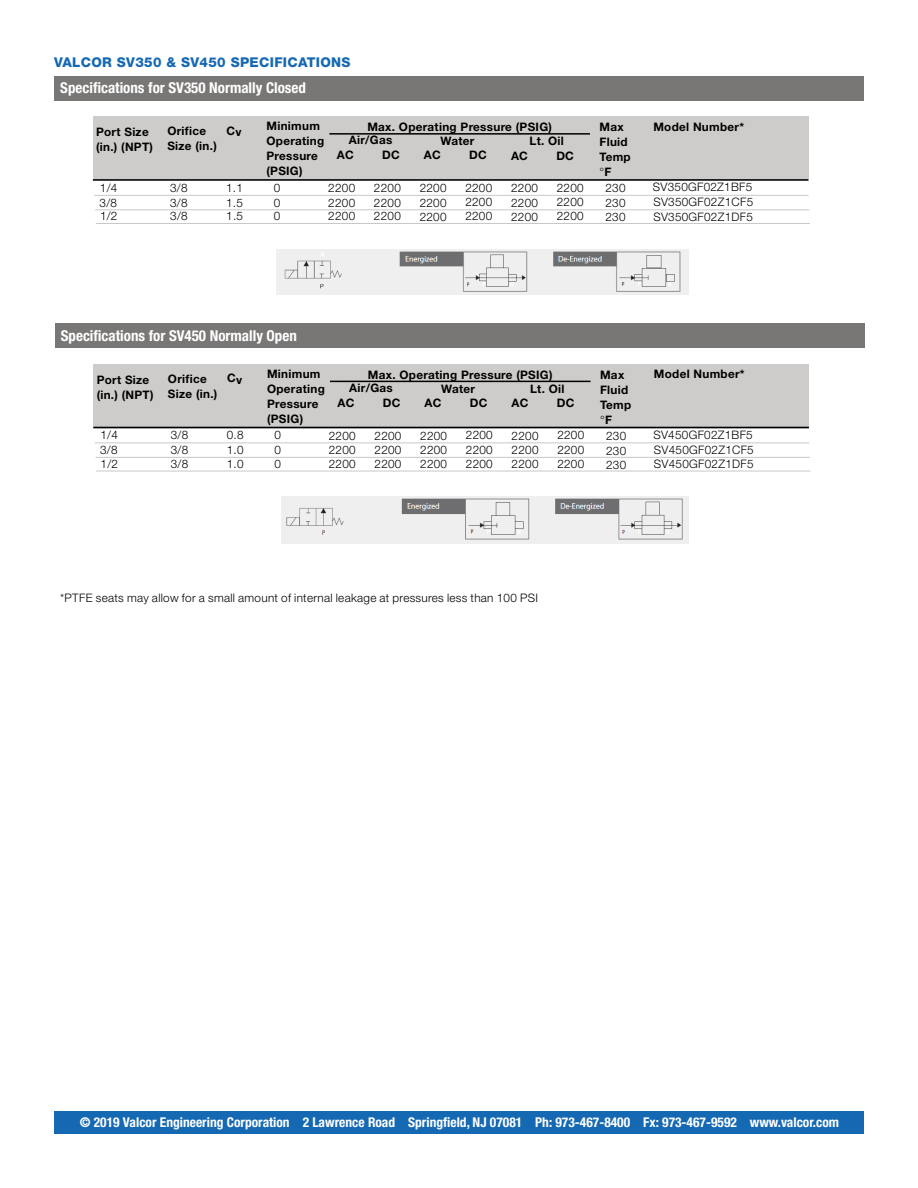
<style>
.page{position:relative;width:918px;height:1188px;background:#fff}
.page>*{position:absolute;margin:0;border:0;box-sizing:border-box;transform-origin:0 0}
.Gray_Bar_HEADER{font:700 condensed 15px "Helvetica Neue LT Std";color:#fff}
.Page2_BLUE_HEADER{font:700 condensed 13.5px "Helvetica Neue LT Std";color:#fff}
.Page2_BLUE_HEADER-2{font:800 13.5px "Helvetica Neue LT Std";letter-spacing:.025em;color:#1568b2}
.Data_Header{font:300 11.7px "Helvetica Neue LT Std";letter-spacing:.025em;color:#000}
.Data_Header-2{font:700 11.7px/15px "Helvetica Neue LT Std";letter-spacing:.025em;color:#000}
.s1{font-weight:300}
</style>
<div class="page">
<hr style="left:94px;top:195px;width:715px;height:1px;background:#c7c8ca">
<div style="left:93px;top:116px;width:715px;height:65px;background:#ceccca"></div>
<div style="left:54px;top:76px;width:810px;height:25px;background:#797776"></div>
<hr style="left:329px;top:133px;width:261px;height:2px;background:#000">
<hr style="left:95px;top:209px;width:714px;height:1px;background:#c7c8ca">
<hr style="left:96px;top:223px;width:714px;height:1px;background:#c7c8ca">
<div style="left:54px;top:1112px;width:810px;height:22px;background:#1568b2"></div>
<hr style="left:93px;top:179px;width:715px;height:2px;background:#000">
<hr style="left:95px;top:443px;width:714px;height:1px;background:#c7c8ca">
<div style="left:93px;top:364px;width:716px;height:65px;background:#ceccca"></div>
<div style="left:55px;top:324px;width:810px;height:24px;background:#797776"></div>
<hr style="left:330px;top:381px;width:261px;height:1px;background:#000">
<hr style="left:96px;top:457px;width:714px;height:1px;background:#c7c8ca">
<hr style="left:96px;top:471px;width:714px;height:1px;background:#c7c8ca">
<hr style="left:93px;top:427px;width:716px;height:1px;background:#000">
<img style="left:276px;top:249px;width:413px;height:46px">
<img style="left:282px;top:497px;width:407px;height:47px">
<p class="Page2_BLUE_HEADER-2" style="left:54px;top:54px;width:298px">VALCOR SV350 &amp; SV450 SPECIFICATIONS</p>
<p class="Gray_Bar_HEADER" style="left:60px;top:79px;width:247px">Specifications for SV350 Normally Closed</p>
<p class="Data_Header-2" style="left:167px;top:123px;width:51px">Orifice<br>Size (in.)</p>
<p class="Data_Header-2" style="left:226px;top:123px;width:17px">Cv</p>
<p class="Data_Header-2" style="left:267px;top:118px;width:59px">Minimum<br>Operating<br>Pressure (PSIG)</p>
<p class="Data_Header-2" style="left:367px;top:119px;width:186px">Max. Operating Pressure (PSIG)</p>
<p class="Data_Header-2" style="left:96px;top:124px;width:58px">Port Size (in.) (NPT)</p>
<p class="Data_Header-2" style="left:349px;top:133px;width:45px">Air/Gas</p>
<p class="Data_Header-2" style="left:441px;top:133px;width:35px">Water</p>
<p class="Data_Header-2" style="left:529px;top:133px;width:36px">Lt. Oil</p>
<p class="Data_Header-2" style="left:337px;top:147px;width:18px">AC</p>
<p class="Data_Header-2" style="left:382px;top:147px;width:19px">DC</p>
<p class="Data_Header-2" style="left:424px;top:147px;width:18px">AC</p>
<p class="Data_Header-2" style="left:469px;top:147px;width:19px">DC</p>
<p class="Data_Header-2" style="left:511px;top:148px;width:18px">AC</p>
<p class="Data_Header-2" style="left:556px;top:148px;width:19px">DC</p>
<p class="Data_Header-2" style="left:600px;top:119px;width:33px">Max<br>Fluid<br>Temp <span class="s1">°</span>F</p>
<p class="Data_Header-2" style="left:653px;top:119px;width:92px">Model Number*</p>
<p class="Data_Header" style="left:100px;top:180px;width:19px">1/4</p>
<p class="Data_Header" style="left:100px;top:195px;width:19px">3/8</p>
<p class="Data_Header" style="left:170px;top:180px;width:19px">3/8</p>
<p class="Data_Header" style="left:170px;top:196px;width:19px">3/8</p>
<p class="Data_Header" style="left:226px;top:180px;width:18px">1.1</p>
<p class="Data_Header" style="left:226px;top:195px;width:18px">1.5</p>
<p class="Data_Header" style="left:274px;top:180px;width:8px">0</p>
<p class="Data_Header" style="left:274px;top:195px;width:8px">0</p>
<p class="Data_Header" style="left:100px;top:209px;width:19px">1/2</p>
<p class="Data_Header" style="left:170px;top:209px;width:19px">3/8</p>
<p class="Data_Header" style="left:226px;top:209px;width:18px">1.5</p>
<p class="Data_Header" style="left:274px;top:209px;width:8px">0</p>
<p class="Data_Header" style="left:328px;top:181px;width:28px">2200</p>
<p class="Data_Header" style="left:328px;top:195px;width:28px">2200</p>
<p class="Data_Header" style="left:328px;top:209px;width:28px">2200</p>
<p class="Data_Header" style="left:374px;top:181px;width:28px">2200</p>
<p class="Data_Header" style="left:374px;top:195px;width:28px">2200</p>
<p class="Data_Header" style="left:374px;top:209px;width:28px">2200</p>
<p class="Data_Header" style="left:420px;top:181px;width:28px">2200</p>
<p class="Data_Header" style="left:420px;top:196px;width:28px">2200</p>
<p class="Data_Header" style="left:420px;top:209px;width:28px">2200</p>
<p class="Data_Header" style="left:465px;top:180px;width:28px">2200</p>
<p class="Data_Header" style="left:465px;top:195px;width:28px">2200</p>
<p class="Data_Header" style="left:465px;top:209px;width:28px">2200</p>
<p class="Data_Header" style="left:511px;top:181px;width:28px">2200</p>
<p class="Data_Header" style="left:511px;top:196px;width:28px">2200</p>
<p class="Data_Header" style="left:511px;top:209px;width:28px">2200</p>
<p class="Data_Header" style="left:557px;top:180px;width:28px">2200</p>
<p class="Data_Header" style="left:557px;top:195px;width:28px">2200</p>
<p class="Data_Header" style="left:557px;top:209px;width:28px">2200</p>
<p class="Data_Header" style="left:606px;top:181px;width:22px">230</p>
<p class="Data_Header" style="left:606px;top:196px;width:22px">230</p>
<p class="Data_Header" style="left:606px;top:210px;width:22px">230</p>
<p class="Data_Header" style="left:653px;top:180px;width:101px">SV350GF02Z1BF5</p>
<p class="Data_Header" style="left:653px;top:195px;width:101px">SV350GF02Z1CF5</p>
<p class="Data_Header" style="left:653px;top:209px;width:101px">SV350GF02Z1DF5</p>
<p class="Gray_Bar_HEADER" style="left:61px;top:327px;width:238px">Specifications for SV450 Normally Open</p>
<p class="Data_Header-2" style="left:168px;top:371px;width:51px">Orifice<br>Size (in.)</p>
<p class="Data_Header-2" style="left:227px;top:371px;width:17px">Cv</p>
<p class="Data_Header-2" style="left:267px;top:366px;width:59px">Minimum<br>Operating<br>Pressure (PSIG)</p>
<p class="Data_Header-2" style="left:368px;top:367px;width:186px">Max. Operating Pressure (PSIG)</p>
<p class="Data_Header-2" style="left:97px;top:372px;width:58px">Port Size (in.) (NPT)</p>
<p class="Data_Header-2" style="left:349px;top:380px;width:45px">Air/Gas</p>
<p class="Data_Header-2" style="left:441px;top:381px;width:35px">Water</p>
<p class="Data_Header-2" style="left:530px;top:381px;width:36px">Lt. Oil</p>
<p class="Data_Header-2" style="left:338px;top:395px;width:18px">AC</p>
<p class="Data_Header-2" style="left:383px;top:395px;width:19px">DC</p>
<p class="Data_Header-2" style="left:424px;top:395px;width:18px">AC</p>
<p class="Data_Header-2" style="left:470px;top:395px;width:19px">DC</p>
<p class="Data_Header-2" style="left:512px;top:395px;width:18px">AC</p>
<p class="Data_Header-2" style="left:557px;top:395px;width:19px">DC</p>
<p class="Data_Header-2" style="left:600px;top:367px;width:33px">Max<br>Fluid<br>Temp <span class="s1">°</span>F</p>
<p class="Data_Header-2" style="left:654px;top:366px;width:92px">Model Number*</p>
<p class="Data_Header" style="left:100px;top:428px;width:19px">1/4</p>
<p class="Data_Header" style="left:100px;top:443px;width:19px">3/8</p>
<p class="Data_Header" style="left:171px;top:428px;width:19px">3/8</p>
<p class="Data_Header" style="left:171px;top:443px;width:19px">3/8</p>
<p class="Data_Header" style="left:227px;top:428px;width:18px">0.8</p>
<p class="Data_Header" style="left:227px;top:443px;width:18px">1.0</p>
<p class="Data_Header" style="left:275px;top:428px;width:8px">0</p>
<p class="Data_Header" style="left:275px;top:443px;width:8px">0</p>
<p class="Data_Header" style="left:101px;top:456px;width:19px">1/2</p>
<p class="Data_Header" style="left:171px;top:456px;width:19px">3/8</p>
<p class="Data_Header" style="left:227px;top:456px;width:18px">1.0</p>
<p class="Data_Header" style="left:275px;top:457px;width:8px">0</p>
<p class="Data_Header" style="left:329px;top:428px;width:28px">2200</p>
<p class="Data_Header" style="left:329px;top:443px;width:28px">2200</p>
<p class="Data_Header" style="left:329px;top:457px;width:28px">2200</p>
<p class="Data_Header" style="left:375px;top:428px;width:28px">2200</p>
<p class="Data_Header" style="left:375px;top:443px;width:28px">2200</p>
<p class="Data_Header" style="left:375px;top:457px;width:28px">2200</p>
<p class="Data_Header" style="left:420px;top:428px;width:28px">2200</p>
<p class="Data_Header" style="left:420px;top:443px;width:28px">2200</p>
<p class="Data_Header" style="left:420px;top:457px;width:28px">2200</p>
<p class="Data_Header" style="left:466px;top:428px;width:28px">2200</p>
<p class="Data_Header" style="left:466px;top:443px;width:28px">2200</p>
<p class="Data_Header" style="left:466px;top:456px;width:28px">2200</p>
<p class="Data_Header" style="left:512px;top:428px;width:28px">2200</p>
<p class="Data_Header" style="left:512px;top:443px;width:28px">2200</p>
<p class="Data_Header" style="left:512px;top:457px;width:28px">2200</p>
<p class="Data_Header" style="left:557px;top:428px;width:28px">2200</p>
<p class="Data_Header" style="left:557px;top:442px;width:28px">2200</p>
<p class="Data_Header" style="left:557px;top:456px;width:28px">2200</p>
<p class="Data_Header" style="left:606px;top:428px;width:22px">230</p>
<p class="Data_Header" style="left:606px;top:444px;width:22px">230</p>
<p class="Data_Header" style="left:606px;top:457px;width:22px">230</p>
<p class="Data_Header" style="left:653px;top:427px;width:101px">SV450GF02Z1BF5</p>
<p class="Data_Header" style="left:654px;top:443px;width:101px">SV450GF02Z1CF5</p>
<p class="Data_Header" style="left:654px;top:457px;width:101px">SV450GF02Z1DF5</p>
<p class="Data_Header" style="left:60px;top:591px;width:479px">*PTFE seats may allow for a small amount of internal leakage at pressures less than 100 PSI</p>
<p class="Page2_BLUE_HEADER" style="left:80px;top:1114px;width:761px">© 2019 Valcor Engineering Corporation 2 Lawrence Road Springfield, NJ 07081 Ph: 973-467-8400 Fx: 973-467-9592 www.valcor.com</p>
</div>
